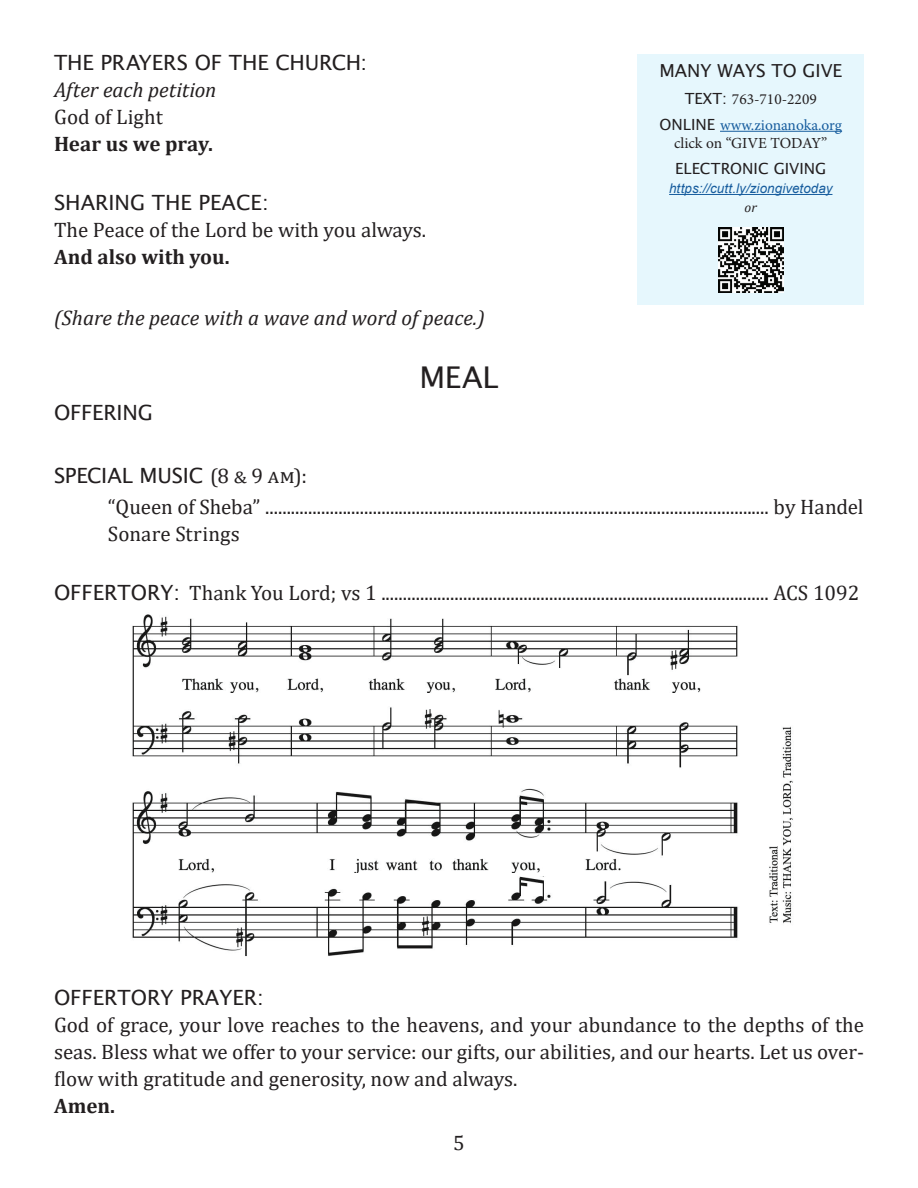
<style>
.page{position:relative;width:918px;height:1188px;background:#fff}
.page>*{position:absolute;margin:0;border:0;box-sizing:border-box;transform-origin:0 0}
.t1{font:30px "Lucida Sans";color:#231f20}
.t2{font:21px/27px "Cambria";color:#231f20}
.t3{font:21px "Lucida Sans";color:#231f20}
.t4{font:italic 21px "Cambria";color:#231f20}
.t5{font:700 21px "Cambria";color:#231f20}
.t6{font:18px "Lucida Sans";color:#231f20}
.t7{font:15.45px/26.1px "Minion Pro";color:#175d9e;text-align:center}
.t8{font:15.45px "Minion Pro";letter-spacing:-.005em;color:#231f20}
.t9{font:15.45px "Lucida Sans";letter-spacing:.005em;color:#231f20}
.t10{font:italic 13.35px "Arial";letter-spacing:.005em;color:#175d9e}
.t11{font:italic 13.35px "Cambria";color:#231f20}
.s1{font-family:"Lucida Sans";color:#231f20}
.s2{color:#231f20}
.s3{font-family:"Cambria"}
.s4{font-family:"Lucida Sans"}
</style>
<div class="page">
<div style="left:638px;top:54px;width:226px;height:251px;background:#e6f7fd"></div>
<hr style="left:720px;top:131px;width:122px;height:1px;background:#175d9e">
<hr style="left:669px;top:194px;width:163px;height:1px;background:#175d9e">
<img style="left:718px;top:227px;width:66px;height:65px">
<img style="left:769px;top:726px;width:24px;height:198px">
<img style="left:132px;top:614px;width:606px;height:92px">
<div style="left:150px;top:693px;width:558px;height:26px;background:#fff"></div>
<img style="left:132px;top:706px;width:606px;height:170px">
<div style="left:150px;top:874px;width:558px;height:25px;background:#fff"></div>
<img style="left:132px;top:876px;width:606px;height:81px">
<div style="left:148px;top:670px;width:31px;height:27px;background:#fff"></div>
<p class="t3" style="left:54px;top:51px;width:315px">THE PRAYERS OF THE CHURCH:</p>
<p class="t4" style="left:54px;top:75px;width:164px">After each petition</p>
<p class="t2" style="left:54px;top:103px;width:110px">God of Light</p>
<p class="t5" style="left:54px;top:129px;width:161px">Hear us we pray.</p>
<p class="t3" style="left:54px;top:190px;width:216px">SHARING THE PEACE:</p>
<p class="t2" style="left:54px;top:216px;width:374px">The Peace of the Lord be with you always.</p>
<p class="t5" style="left:54px;top:242px;width:177px">And also with you.</p>
<p class="t4" style="left:54px;top:303px;width:433px">(Share the peace with a wave and word of peace.)</p>
<h1 class="t1" style="left:419px;top:360px;width:81px">MEAL</h1>
<p class="t3" style="left:54px;top:400px;width:101px">OFFERING</p>
<p class="t6" style="left:659px;top:61px;width:184px">MANY WAYS TO GIVE</p>
<p class="t7" style="left:659px;top:86px;width:184px"><span class="s1">TEXT:</span> <span class="s2">763-710-2209<br></span><span class="s1">ONLINE</span> www.zionanoka.org</p>
<p class="t8" style="left:674px;top:133px;width:155px">click on “GIVE TODAY”</p>
<p class="t9" style="left:675px;top:160px;width:153px">ELECTRONIC GIVING</p>
<p class="t10" style="left:669px;top:180px;width:165px">https://cutt.ly/ziongivetoday</p>
<p class="t11" style="left:745px;top:198px;width:14px">or</p>
<p class="t3" style="left:54px;top:463px;width:254px">SPECIAL MUSIC <span class="s3">(8 &amp; 9 am):</span></p>
<p class="t2" style="left:108px;top:493px;width:757px">“Queen of Sheba” ..................................................................................................................... by Handel<br>Sonare Strings</p>
<p class="t2" style="left:54px;top:579px;width:807px"><span class="s4">OFFERTORY:</span> Thank You Lord; vs 1 .......................................................................................... ACS 1092</p>
<p class="t3" style="left:54px;top:985px;width:211px">OFFERTORY PRAYER:</p>
<p class="t2" style="left:54px;top:1011px;width:811px;text-align:justify">God of grace, your love reaches to the heavens, and your abundance to the depths of the seas. Bless what we offer to your service: our gifts, our abilities, and our hearts. Let us over&shy;flow with gratitude and generosity, now and always.</p>
<p class="t5" style="left:54px;top:1091px;width:63px">Amen.</p>
<p class="t2" style="left:453px;top:1130px;width:13px">5</p>
</div>
